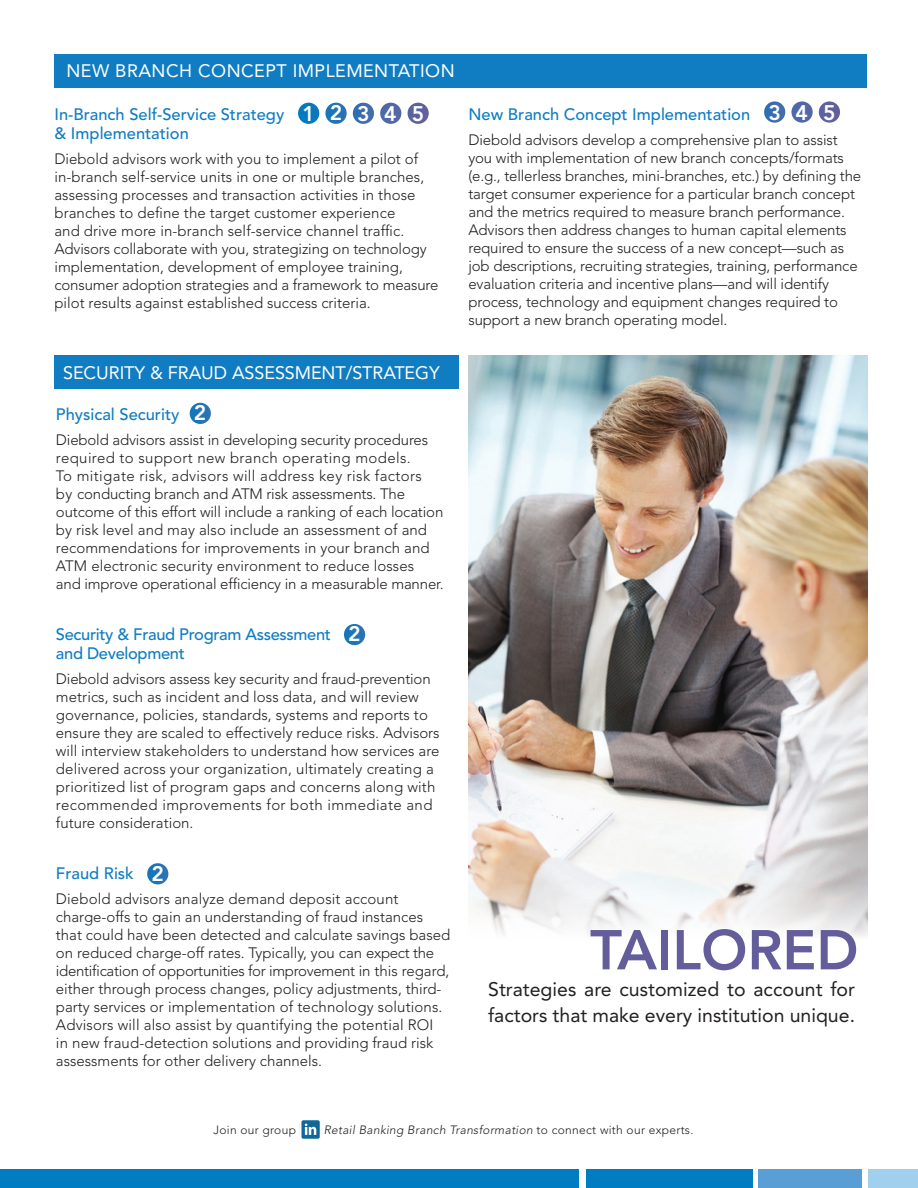
<style>
.page{position:relative;width:918px;height:1188px;background:#fff}
.page>*{position:absolute;margin:0;border:0;box-sizing:border-box;transform-origin:0 0}
.t1{font:800 55.5px "Avenir";color:#635d9b}
.t2{font:800 21px "Avenir";letter-spacing:.71em;color:#fff}
.t3{font:19.5px/25.5px "Avenir";color:#231f20}
.t4{font:18px "Avenir";letter-spacing:-.005em;color:#fff}
.t5{font:18px "Avenir";letter-spacing:.025em;color:#fff}
.t6{font:500 16.5px/19.5px "Avenir";color:#107dc2}
.t7{font:500 16.5px/19.5px "Avenir";letter-spacing:-.02em;color:#107dc2}
.t8{font:300 15px/18px "Avenir";color:#231f20}
.t9{font:italic 300 12px "Avenir";letter-spacing:.025em;color:#231f20}
.t10{font:300 12px "Avenir";letter-spacing:.025em;color:#231f20}
.s1{font-style:normal}
</style>
<div class="page">
<div style="left:0;top:1169px;width:579px;height:19px;background:#007cc2"></div>
<div style="left:586px;top:1169px;width:166px;height:19px;background:#007cc2"></div>
<div style="left:759px;top:1169px;width:103px;height:19px;background:#5a9ed6"></div>
<div style="left:868px;top:1169px;width:50px;height:19px;background:#a1d0ee"></div>
<div style="left:54px;top:54px;width:813px;height:33px;background:#107dc2"></div>
<div style="left:54px;top:355px;width:405px;height:34px;background:#107dc2"></div>
<img style="left:468px;top:355px;width:400px;height:526px">
<svg style="left:468px;top:881px;width:400px;height:55px;fill:#f2f2f3"></svg>
<div style="left:301px;top:1120px;width:19px;height:19px;background:#11679a;border-radius:2px"></div>
<svg style="left:305px;top:1124px;width:11px;height:11px"></svg>
<div style="left:190px;top:403px;width:21px;height:21px;background:#2074b7;border-radius:11px"></div>
<svg style="left:147px;top:863px;width:21px;height:21px"></svg>
<div style="left:344px;top:624px;width:21px;height:21px;background:#2074b7;border-radius:11px"></div>
<svg style="left:764px;top:101px;width:21px;height:22px"></svg>
<svg style="left:791px;top:101px;width:22px;height:22px"></svg>
<div style="left:380px;top:103px;width:21px;height:21px;background:#5168a7;border-radius:11px"></div>
<svg style="left:819px;top:101px;width:21px;height:22px"></svg>
<div style="left:408px;top:103px;width:21px;height:21px;background:#5e61a0;border-radius:11px"></div>
<div style="left:298px;top:103px;width:21px;height:21px;background:#057abe;border-radius:11px"></div>
<svg style="left:325px;top:103px;width:22px;height:21px"></svg>
<svg style="left:353px;top:103px;width:21px;height:21px"></svg>
<p class="t5" style="left:66px;top:60px;width:390px">NEW BRANCH CONCEPT IMPLEMENTATION</p>
<h2 class="t2" style="left:302px;top:102px;width:123px">12345</h2>
<h2 class="t2" style="left:768px;top:100px;width:69px">345</h2>
<p class="t6" style="left:54px;top:105px;width:231px">In-Branch Self-Service Strategy &amp; Implementation</p>
<p class="t8" style="left:54px;top:150px;width:386px">Diebold advisors work with you to implement a pilot of in-branch self-service units in one or multiple branches, assessing processes and transaction activities in those branches to define the target customer experience<br>and drive more in-branch self-service channel traffic.<br>Advisors collaborate with you, strategizing on technology implementation, development of employee training, consumer adoption strategies and a framework to measure pilot results against established success criteria.</p>
<p class="t6" style="left:468px;top:105px;width:283px">New Branch Concept Implementation</p>
<p class="t8" style="left:468px;top:130px;width:394px">Diebold advisors develop a comprehensive plan to assist you with implementation of new branch concepts/formats (e.g., tellerless branches, mini-branches, etc.) by defining the target consumer experience for a particular branch concept and the metrics required to measure branch performance.<br>Advisors then address changes to human capital elements required to ensure the success of a new concept—such as job descriptions, recruiting strategies, training, performance evaluation criteria and incentive plans—and will identify process, technology and equipment changes required to support a new branch operating model.</p>
<p class="t4" style="left:63px;top:363px;width:378px">SECURITY &amp; FRAUD ASSESSMENT/STRATEGY</p>
<h2 class="t2" style="left:194px;top:401px;width:14px">2</h2>
<p class="t6" style="left:56px;top:405px;width:125px">Physical Security</p>
<p class="t8" style="left:56px;top:431px;width:389px">Diebold advisors assist in developing security procedures required to support new branch operating models.<br>To mitigate risk, advisors will address key risk factors<br>by conducting branch and ATM risk assessments. The outcome of this effort will include a ranking of each location by risk level and may also include an assessment of and recommendations for improvements in your branch and ATM electronic security environment to reduce losses<br>and improve operational efficiency in a measurable manner.</p>
<p class="t7" style="left:56px;top:625px;width:277px">Security &amp; Fraud Program Assessment and Development</p>
<p class="t8" style="left:56px;top:670px;width:385px">Diebold advisors assess key security and fraud-prevention metrics, such as incident and loss data, and will review governance, policies, standards, systems and reports to ensure they are scaled to effectively reduce risks. Advisors will interview stakeholders to understand how services are delivered across your organization, ultimately creating a prioritized list of program gaps and concerns along with recommended improvements for both immediate and future consideration.</p>
<p class="t6" style="left:56px;top:864px;width:79px">Fraud Risk</p>
<p class="t8" style="left:56px;top:890px;width:396px">Diebold advisors analyze demand deposit account charge-offs to gain an understanding of fraud instances that could have been detected and calculate savings based on reduced charge-off rates. Typically, you can expect the identification of opportunities for improvement in this regard, either through process changes, policy adjustments, third&shy;party services or implementation of technology solutions.<br>Advisors will also assist by quantifying the potential ROI<br>in new fraud-detection solutions and providing fraud risk assessments for other delivery channels.</p>
<h2 class="t2" style="left:348px;top:622px;width:14px">2</h2>
<h2 class="t2" style="left:151px;top:861px;width:14px">2</h2>
<h1 class="t1" style="left:590px;top:917px;width:270px">TAILORED</h1>
<h3 class="t3" style="left:488px;top:977px;width:368px">Strategies are customized to account for factors that make every institution unique.</h3>
<p class="t10" style="left:213px;top:1122px;width:84px">Join our group</p>
<p class="t9" style="left:324px;top:1122px;width:371px">Retail Banking Branch Transformation <span class="s1">to connect with our experts.</span></p>
</div>
